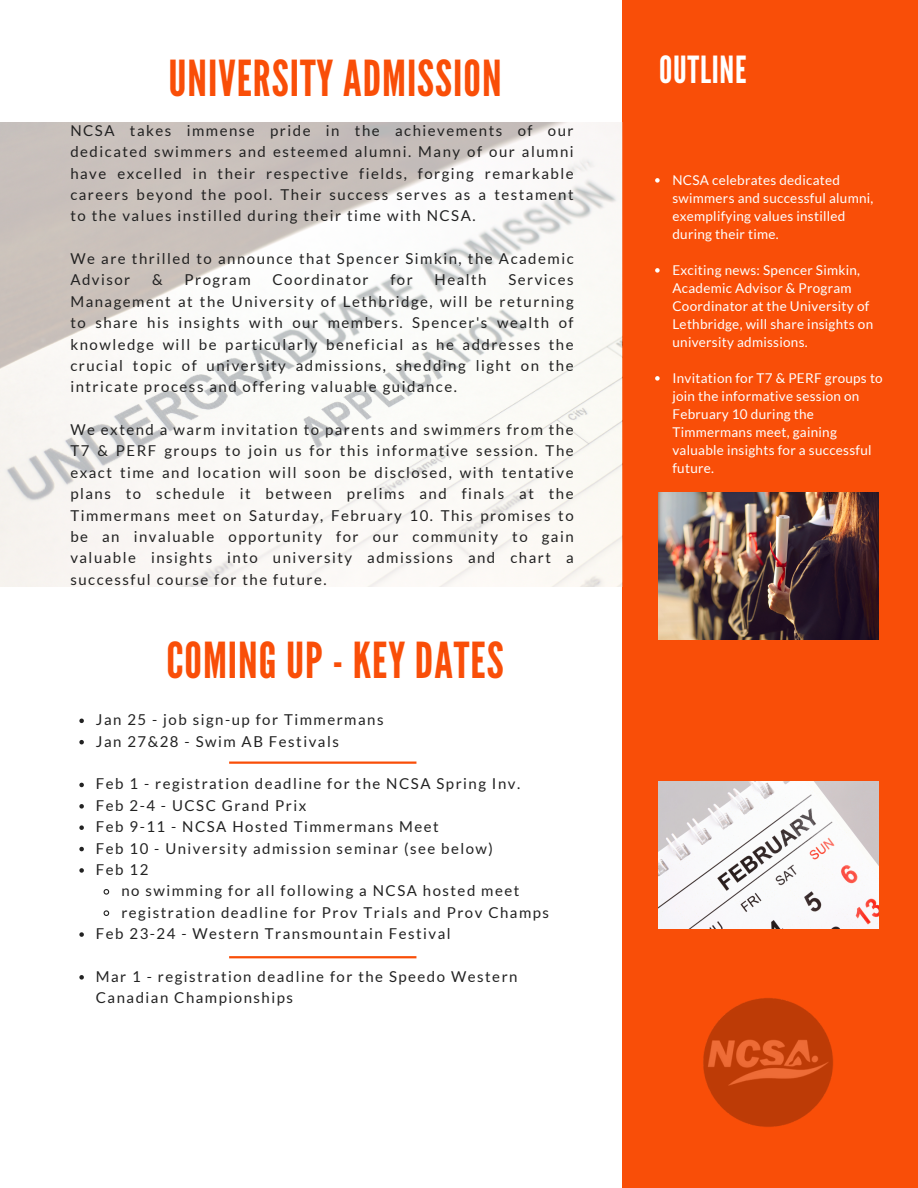
<style>
.page{position:relative;width:918px;height:1188px;background:#fff}
.page>*{position:absolute;margin:0;border:0;box-sizing:border-box;transform-origin:0 0}
.t1{font:49.5px "League Gothic";letter-spacing:.02em;color:#f94e08}
.t2{font:37.35px "League Gothic";letter-spacing:.02em;color:#fff}
.t3{font:15px/21.3px "Lato";letter-spacing:.1em;color:#222;text-align:justify}
.t4{font:13.5px/18px "Lato";letter-spacing:.02em;color:#feffff}
</style>
<div class="page">
<div style="left:622px;top:0;width:296px;height:1188px;background:#f94e08"></div>
<img style="left:703px;top:998px;width:130px;height:129px">
<svg style="left:79px;top:719px;width:5px;height:4px"></svg>
<svg style="left:79px;top:740px;width:5px;height:4px"></svg>
<svg style="left:79px;top:783px;width:5px;height:4px"></svg>
<svg style="left:79px;top:804px;width:5px;height:5px"></svg>
<svg style="left:79px;top:825px;width:5px;height:5px"></svg>
<svg style="left:79px;top:847px;width:5px;height:4px"></svg>
<svg style="left:79px;top:868px;width:5px;height:5px"></svg>
<svg style="left:103px;top:889px;width:7px;height:6px"></svg>
<svg style="left:103px;top:910px;width:7px;height:6px"></svg>
<svg style="left:79px;top:932px;width:5px;height:5px"></svg>
<svg style="left:79px;top:975px;width:5px;height:5px"></svg>
<hr style="left:229px;top:956px;width:187px;height:2px;background:#f94e08">
<hr style="left:229px;top:762px;width:187px;height:2px;background:#f94e08">
<img style="left:0;top:122px;width:623px;height:465px">
<img style="left:658px;top:492px;width:221px;height:148px">
<img style="left:658px;top:781px;width:221px;height:148px">
<svg style="left:655px;top:178px;width:5px;height:5px"></svg>
<svg style="left:655px;top:268px;width:5px;height:5px"></svg>
<svg style="left:655px;top:376px;width:5px;height:5px"></svg>
<p class="t1" style="left:168px;top:49px;width:335px">UNIVERSITY ADMISSION</p>
<p class="t2" style="left:659px;top:48px;width:89px">OUTLINE</p>
<p class="t3" style="left:70px;top:119px;width:505px">NCSA takes immense pride in the achievements of our dedicated swimmers and esteemed alumni. Many of our alumni have excelled in their respective fields, forging remarkable careers beyond the pool. Their success serves as a testament to the values instilled during their time with NCSA.</p>
<p class="t3" style="left:70px;top:248px;width:505px">We are thrilled to announce that Spencer Simkin, the Academic<br>Advisor</p>
<p class="t3" style="left:152px;top:269px;width:12px">&amp;</p>
<p class="t3" style="left:185px;top:269px;width:68px">Program</p>
<p class="t3" style="left:272px;top:269px;width:98px">Coordinator</p>
<p class="t3" style="left:390px;top:269px;width:24px">for</p>
<p class="t3" style="left:435px;top:269px;width:54px">Health</p>
<p class="t3" style="left:70px;top:269px;width:505px;text-indent:438px">Services Management at the University of Lethbridge, will be returning to share his insights with our members. Spencer's wealth of knowledge will be particularly beneficial as he addresses the crucial topic of university admissions, shedding light on the intricate process and offering valuable guidance.</p>
<h2 class="t3" style="left:70px;top:419px;width:505px">We extend a warm invitation to parents and swimmers from the T7 &amp; PERF groups to join us for this informative session. The exact time and location will soon be disclosed, with tentative plans to schedule it between prelims and finals at the Timmermans meet on Saturday, February 10. This promises to be an invaluable opportunity for our community to gain valuable insights into university admissions and chart a successful course for the future.</h2>
<p class="t1" style="left:166px;top:632px;width:339px">COMING UP - KEY DATES</p>
<h1 class="t3" style="left:96px;top:709px;width:289px">Jan 25 - job sign-up for Timmermans</h1>
<p class="t3" style="left:96px;top:730px;width:244px">Jan 27&amp;28 - Swim AB Festivals</p>
<p class="t3" style="left:96px;top:773px;width:426px">Feb 1 - registration deadline for the NCSA Spring Inv.</p>
<p class="t3" style="left:96px;top:794px;width:212px">Feb 2-4 - UCSC Grand Prix</p>
<p class="t3" style="left:96px;top:816px;width:344px">Feb 9-11 - NCSA Hosted Timmermans Meet</p>
<h1 class="t3" style="left:96px;top:837px;width:399px">Feb 10 - University admission seminar (see below)</h1>
<p class="t3" style="left:96px;top:858px;width:54px">Feb 12</p>
<p class="t3" style="left:121px;top:880px;width:400px">no swimming for all following a NCSA hosted meet</p>
<p class="t3" style="left:121px;top:901px;width:429px">registration deadline for Prov Trials and Prov Champs</p>
<p class="t3" style="left:96px;top:923px;width:356px">Feb 23-24 - Western Transmountain Festival</p>
<p class="t3" style="left:96px;top:965px;width:423px">Mar 1 - registration deadline for the Speedo Western<br>Canadian Championships</p>
<p class="t4" style="left:672px;top:171px;width:203px">NCSA celebrates dedicated swimmers and successful alumni, exemplifying values instilled during their time.</p>
<p class="t4" style="left:672px;top:261px;width:202px">Exciting news: Spencer Simkin,<br>Academic Advisor &amp; Program<br>Coordinator at the University of<br>Lethbridge, will share insights on university admissions.</p>
<p class="t4" style="left:672px;top:369px;width:212px">Invitation for T7 &amp; PERF groups to join the informative session on<br>February 10 during the<br>Timmermans meet, gaining valuable insights for a successful future.</p>
</div>
